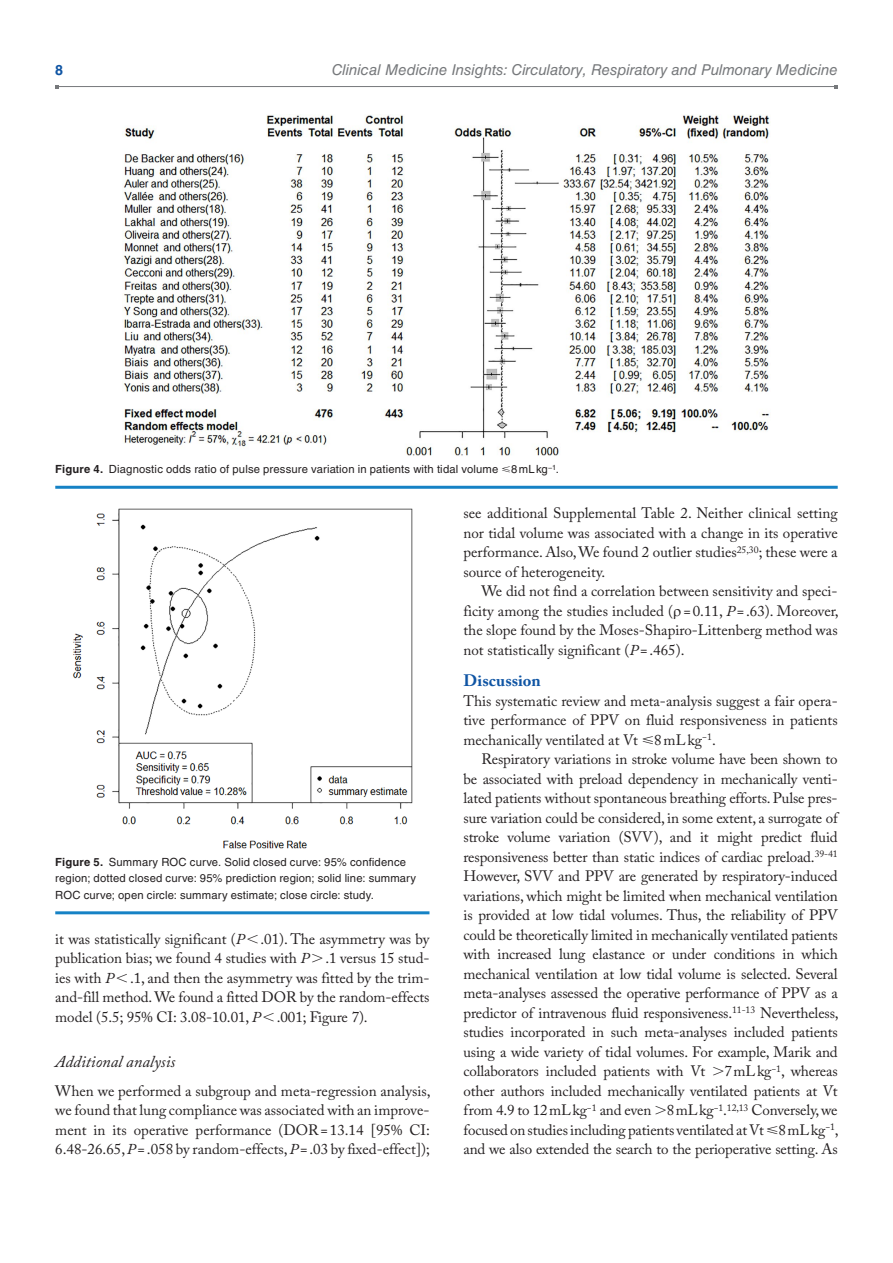
<style>
.page{position:relative;width:893px;height:1263px;background:#fff}
.page>*{position:absolute;margin:0;border:0;box-sizing:border-box;transform-origin:0 0}
.t1{font:italic 16.5px "Adobe Caslon Pro";color:#231f20}
.t2{font:700 16.5px "Adobe Caslon Pro";letter-spacing:.005em;color:#1055a4}
.t3{font:15px/19.5px "Adobe Caslon Pro";color:#231f20;text-align:justify}
.t4{font:italic 15px "Helvetica LT Std";letter-spacing:-.005em;color:#76787b}
.t5{font:700 14.25px "Helvetica LT Std";color:#1055a4}
.t6{font:11.25px/16.5px "Helvetica LT Std";letter-spacing:.015em;color:#231f20}
.s1{font-weight:700}
.s2{font-style:italic}
</style>
<div class="page">
<hr style="left:57px;top:86px;width:779px;height:1px;background:#76787b">
<hr style="left:55px;top:486px;width:783px;height:3px;background:#1582c5">
<img style="left:122px;top:115px;width:648px;height:341px">
<hr style="left:55px;top:911px;width:374px;height:3px;background:#1582c5">
<img style="left:72px;top:508px;width:341px;height:341px">
<p class="t5" style="left:55px;top:61px;width:9px">8</p>
<p class="t4" style="left:332px;top:61px;width:507px">Clinical Medicine Insights: Circulatory, Respiratory and Pulmonary Medicine</p>
<p class="t6" style="left:55px;top:461px;width:505px"><span class="s1">Figure 4.</span> Diagnostic odds ratio of pulse pressure variation in patients with tidal volume ⩽8mLkg<sup>−1</sup>.</p>
<p class="t6" style="left:55px;top:853px;width:362px"><span class="s1">Figure 5.</span> Summary ROC curve. Solid closed curve: 95% confidence region; dotted closed curve: 95% prediction region; solid line: summary<br>ROC curve; open circle: summary estimate; close circle: study.</p>
<p class="t3" style="left:55px;top:929px;width:376px">it was statistically significant (<span class="s2">P</span> .01). The asymmetry was by publication bias; we found 4 studies with <span class="s2">P</span> .1 versus 15 stud&shy;ies with <span class="s2">P</span> .1, and then the asymmetry was fitted by the trim&shy;and-fill method. We found a fitted DOR by the random-effects model (5.5; 95% CI: 3.08-10.01, <span class="s2">P</span> .001; Figure 7).</p>
<p class="t1" style="left:55px;top:1052px;width:121px">Additional analysis</p>
<p class="t3" style="left:55px;top:1081px;width:377px">When we performed a subgroup and meta-regression analysis, we found that lung compliance was associated with an improve&shy;ment in its operative performance (DOR= 13.14 [95% CI:<br>6.48-26.65, <span class="s2">P</span>=.058 by random-effects, <span class="s2">P</span>= .03 by fixed-effect]);</p>
<p class="t3" style="left:463px;top:503px;width:376px">see additional Supplemental Table 2. Neither clinical setting nor tidal volume was associated with a change in its operative performance. Also, We found 2 outlier studies<sup>25,30</sup>; these were a source of heterogeneity.</p>
<p class="t3" style="left:463px;top:581px;width:377px;text-indent:18px">We did not find a correlation between sensitivity and speci&shy;ficity among the studies included ( =0.11, <span class="s2">P</span>=.63). Moreover, the slope found by the Moses-Shapiro-Littenberg method was not statistically significant (<span class="s2">P</span>=.465).</p>
<p class="t2" style="left:463px;top:671px;width:79px">Discussion</p>
<p class="t3" style="left:463px;top:691px;width:376px">This systematic review and meta-analysis suggest a fair opera&shy;tive performance of PPV on fluid responsiveness in patients mechanically ventilated at Vt ⩽8mLkg<sup>−1</sup>.</p>
<p class="t3" style="left:463px;top:749px;width:377px;text-indent:18px">Respiratory variations in stroke volume have been shown to be associated with preload dependency in mechanically venti&shy;lated patients without spontaneous breathing efforts. Pulse pres&shy;sure variation could be considered, in some extent, a surrogate of stroke volume variation (SVV), and it might predict fluid responsiveness better than static indices of cardiac preload.<sup>39-41<br></sup>However, SVV and PPV are generated by respiratory-induced variations, which might be limited when mechanical ventilation is provided at low tidal volumes. Thus, the reliability of PPV could be theoretically limited in mechanically ventilated patients with increased lung elastance or under conditions in which mechanical ventilation at low tidal volume is selected. Several meta-analyses assessed the operative performance of PPV as a predictor of intravenous fluid responsiveness.<sup>11-13</sup> Nevertheless, studies incorporated in such meta-analyses included patients using a wide variety of tidal volumes. For example, Marik and collaborators included patients with Vt</p>
<p class="t3" style="left:463px;top:1061px;width:377px;text-indent:261px">7mLkg<sup>−1</sup>, whereas other authors included mechanically ventilated patients at Vt from 4.9 to 12mLkg<sup>−1</sup> and even 8mLkg<sup>−1</sup>.<sup>12,13</sup> Conversely, we focused on studies including patients ventilated at Vt ⩽8mLkg<sup>−1</sup>, and we also extended the search to the perioperative setting. As</p>
</div>
